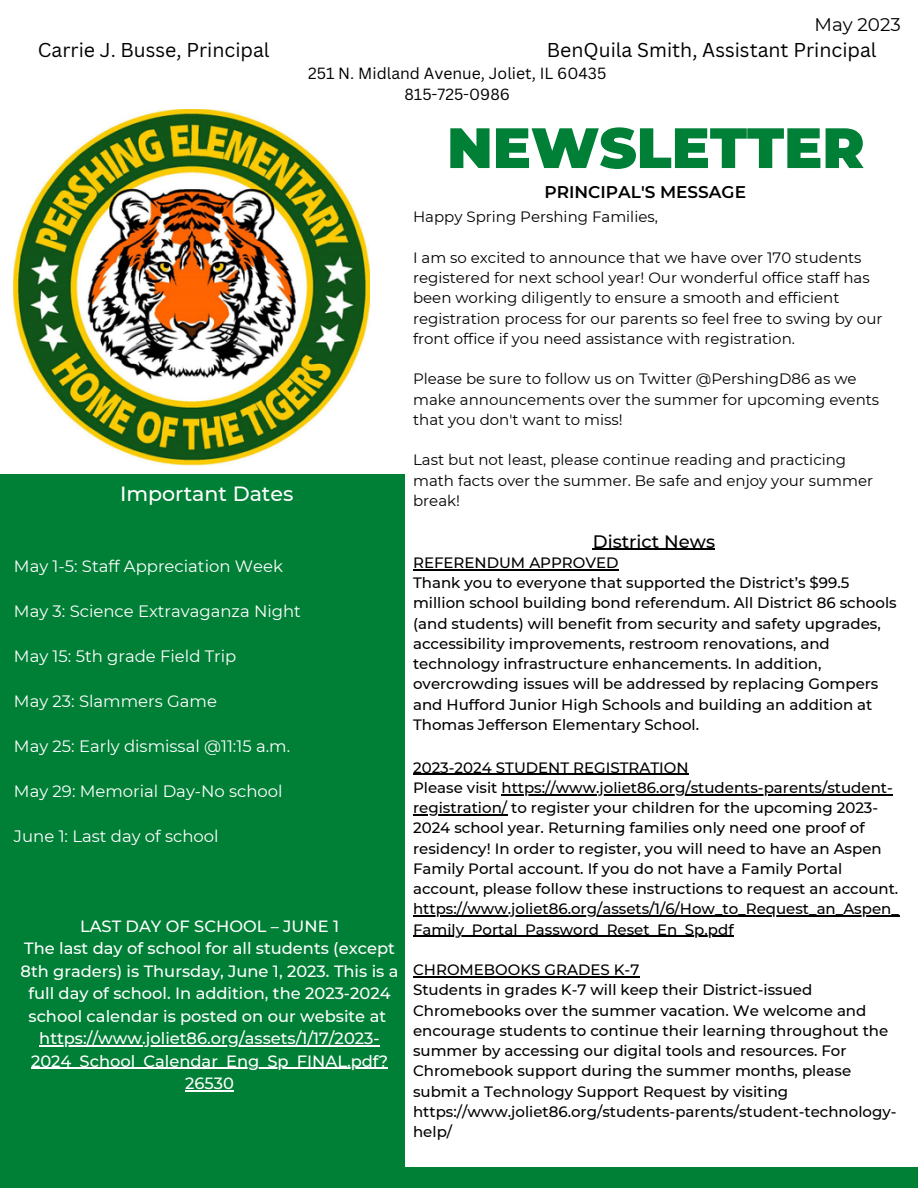
<style>
.page{position:relative;width:918px;height:1188px;background:#fff}
.page>*{position:absolute;margin:0;border:0;box-sizing:border-box;transform-origin:0 0}
.t1{font:900 56.7px "Montserrat";color:#008037}
.t2{font:600 29.55px "Montserrat";color:#fff}
.t3{font:600 21.15px "Montserrat";color:#fff}
.t4{font:500 20.55px "Montserrat";color:#fff}
.t5{font:19.5px "Canva Sans";color:#000}
.t6{font:18.3px "Montserrat";color:#000}
.t7{font:500 18px "Montserrat";color:#000}
.t8{font:500 16.95px "Montserrat";color:#fff}
.t9{font:600 16.95px "Montserrat";color:#000}
.t10{font:16.5px "Montserrat";color:#fff}
.t11{font:500 16.35px/22.5px "Montserrat";color:#fff;text-align:center}
.t12{font:15.75px/21.3px "Canva Sans";color:#000;text-align:center}
.t13{font:500 15px/20.2px "Montserrat";color:#000}
.t14{font:15px/20.2px "Montserrat";color:#000}
</style>
<div class="page">
<img style="left:14px;top:109px;width:355px;height:357px">
<div style="left:0;top:1167px;width:918px;height:21px;background:#008037"></div>
<div style="left:0;top:474px;width:405px;height:714px;background:#008037"></div>
<hr style="left:39px;top:1045px;width:341px;height:1px;background:#fff">
<hr style="left:31px;top:1068px;width:357px;height:1px;background:#fff">
<hr style="left:185px;top:1090px;width:49px;height:1px;background:#fff">
<hr style="left:413px;top:569px;width:206px;height:1px;background:#000">
<hr style="left:413px;top:774px;width:276px;height:1px;background:#000">
<hr style="left:501px;top:794px;width:392px;height:1px;background:#000">
<hr style="left:413px;top:814px;width:94px;height:1px;background:#000">
<hr style="left:413px;top:915px;width:486px;height:2px;background:#000">
<hr style="left:413px;top:936px;width:321px;height:1px;background:#000">
<hr style="left:413px;top:976px;width:226px;height:1px;background:#000">
<hr style="left:593px;top:549px;width:122px;height:1px;background:#000">
<p class="t6" style="left:815px;top:13px;width:88px">May 2023</p>
<h3 class="t5" style="left:38px;top:36px;width:233px">Carrie J. Busse, Principal</h3>
<h3 class="t5" style="left:547px;top:36px;width:331px">BenQuila Smith, Assistant Principal</h3>
<p class="t12" style="left:308px;top:62px;width:300px">251 N. Midland Avenue, Joliet, IL 60435<br>815-725-0986</p>
<h1 class="t1" style="left:447px;top:113px;width:419px">NEWSLETTER</h1>
<p class="t9" style="left:544px;top:182px;width:203px">PRINCIPAL'S MESSAGE</p>
<p class="t14" style="left:413px;top:207px;width:246px">Happy Spring Pershing Families,</p>
<p class="t14" style="left:413px;top:247px;width:471px">I am so excited to announce that we have over 170 students registered for next school year! Our wonderful office staff has been working diligently to ensure a smooth and efficient registration process for our parents so feel free to swing by our front office if you need assistance with registration.</p>
<p class="t14" style="left:413px;top:369px;width:468px">Please be sure to follow us on Twitter @PershingD86 as we make announcements over the summer for upcoming events that you don't want to miss!</p>
<p class="t14" style="left:413px;top:450px;width:462px">Last but not least, please continue reading and practicing math facts over the summer. Be safe and enjoy your summer</p>
<h3 class="t3" style="left:92px;top:479px;width:142px">03rd Teddy</h3>
<p class="t14" style="left:413px;top:490px;width:48px">break!</p>
<h3 class="t4" style="left:120px;top:481px;width:175px">Important Dates</h3>
<p class="t10" style="left:14px;top:556px;width:270px">May 1-5: Staff Appreciation Week</p>
<p class="t10" style="left:14px;top:601px;width:289px">May 3: Science Extravaganza Night</p>
<p class="t10" style="left:14px;top:646px;width:224px">May 15: 5th grade Field Trip</p>
<p class="t10" style="left:14px;top:691px;width:204px">May 23: Slammers Game</p>
<p class="t10" style="left:14px;top:736px;width:278px">May 25: Early dismissal @11:15 a.m.</p>
<p class="t10" style="left:14px;top:781px;width:270px">May 29: Memorial Day-No school</p>
<p class="t10" style="left:14px;top:826px;width:206px">June 1: Last day of school</p>
<h3 class="t3" style="left:92px;top:698px;width:52px">05th</h3>
<h3 class="t3" style="left:171px;top:698px;width:66px">Isabel</h3>
<p class="t11" style="left:21px;top:915px;width:380px">LAST DAY OF SCHOOL – JUNE 1<br>The last day of school for all students (except 8th graders) is Thursday, June 1, 2023. This is a full day of school. In addition, the 2023-2024 school calendar is posted on our website at https://www.joliet86.org/assets/1/17/2023- 2024_School_Calendar_Eng_Sp_FINAL.pdf?<br>26530</p>
<h2 class="t2" style="left:90px;top:915px;width:139px">Calendar</h2>
<p class="t8" style="left:90px;top:962px;width:230px">Parents-Teachers meeting</p>
<p class="t8" style="left:90px;top:1008px;width:83px">Art Week</p>
<p class="t8" style="left:90px;top:1055px;width:207px">Field Trip to Fire Station</p>
<p class="t8" style="left:333px;top:962px;width:52px">(05th)</p>
<p class="t8" style="left:333px;top:1008px;width:53px">(07th)</p>
<p class="t8" style="left:333px;top:1055px;width:48px">(17th)</p>
<p class="t7" style="left:593px;top:530px;width:124px">District News</p>
<p class="t13" style="left:413px;top:552px;width:485px">REFERENDUM APPROVED<br>Thank you to everyone that supported the District’s $99.5 million school building bond referendum. All District 86 schools (and students) will benefit from security and safety upgrades, accessibility improvements, restroom renovations, and technology infrastructure enhancements. In addition, overcrowding issues will be addressed by replacing Gompers and Hufford Junior High Schools and building an addition at Thomas Jefferson Elementary School.</p>
<p class="t13" style="left:413px;top:757px;width:487px">2023-2024 STUDENT REGISTRATION<br>Please visit https://www.joliet86.org/students-parents/student&shy;registration/ to register your children for the upcoming 2023- 2024 school year. Returning families only need one proof of residency! In order to register, you will need to have an Aspen Family Portal account. If you do not have a Family Portal account, please follow these instructions to request an account. https://www.joliet86.org/assets/1/6/How_to_Request_an_Aspen_ Family_Portal_Password_Reset_En_Sp.pdf</p>
<p class="t13" style="left:413px;top:960px;width:485px">CHROMEBOOKS GRADES K-7<br>Students in grades K-7 will keep their District-issued Chromebooks over the summer vacation. We welcome and encourage students to continue their learning throughout the summer by accessing our digital tools and resources. For Chromebook support during the summer months, please submit a Technology Support Request by visiting https://www.joliet86.org/students-parents/student-technology&shy;help/</p>
</div>
